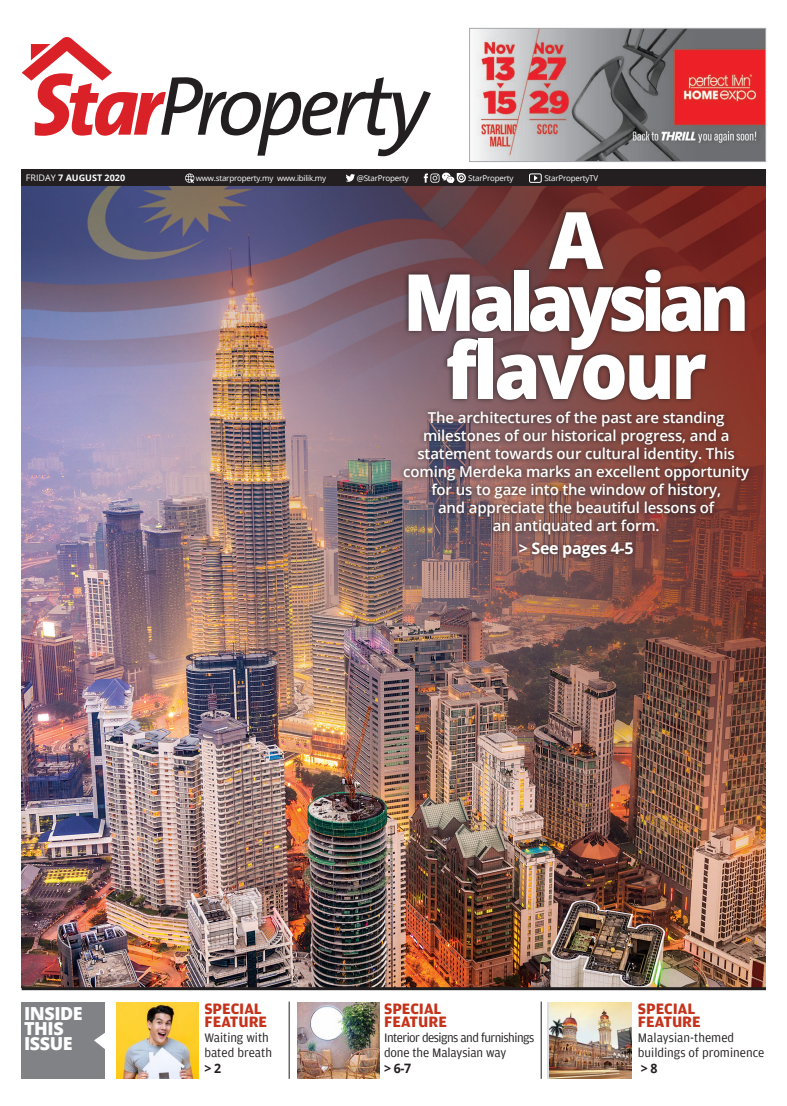
<style>
.page{position:relative;width:787px;height:1106px;background:#fff}
.page>*{position:absolute;margin:0;border:0;box-sizing:border-box;transform-origin:0 0}
.t1{font:800 79px "Open Sans";letter-spacing:-.085em;color:#fff;scale:.95 1}
.t2{font:800 79px "Open Sans";letter-spacing:-.045em;color:#fff;scale:.95 1}
.TEXT_1{font:800 17.9px "Open Sans";letter-spacing:-.025em;color:#fff}
.t3{font:700 16px "Amplitude";color:#c5321a}
.SF-OpenSansRegular20{font:700 16px "Open Sans";letter-spacing:-.02em;color:#fff}
.SF-OpenSansRegular20-2{font:600 15px/18px "Open Sans";letter-spacing:-.01em;color:#fff;text-align:center}
.t4{font:13px/15px "Amplitude";letter-spacing:-.01em;color:#231f20}
.t5{font:13px/15px "Amplitude";letter-spacing:-.04em;color:#231f20}
.t6{font:700 13px "Open Sans";color:#231f20;scale:.95 1}
.Paragraph_Style_1{font:700 9px "Open Sans";color:#fff}
.t7{font:8px "Open Sans";letter-spacing:-.025em;color:#fff}
.s1{font-weight:400}
</style>
<div class="page">
<img style="left:475px;top:30px;width:288px;height:130px">
<div style="left:469px;top:28px;width:296px;height:134px;border:1px solid #a8a9ad"></div>
<img style="left:297px;top:1002px;width:82px;height:76px">
<img style="left:116px;top:1002px;width:82px;height:76px">
<img style="left:21px;top:186px;width:744px;height:801px">
<div style="left:547px;top:1002px;width:82px;height:76px;background:#dcdddf"></div>
<div style="left:21px;top:169px;width:744px;height:17px;background:#231f20"></div>
<svg style="left:346px;top:174px;width:9px;height:8px"></svg>
<div style="left:529px;top:174px;width:12px;height:9px;border:1px solid #fff;border-radius:2px"></div>
<svg style="left:534px;top:175px;width:4px;height:6px"></svg>
<svg style="left:22px;top:37px;width:409px;height:119px"></svg>
<svg style="left:185px;top:173px;width:9px;height:10px"></svg>
<svg style="left:424px;top:173px;width:42px;height:10px"></svg>
<hr style="left:22px;top:987px;width:744px;height:3px;background:#231f20">
<div style="left:22px;top:1001px;width:83px;height:77px;background:#808285"></div>
<hr style="left:541px;top:1001px;width:1px;height:77px;background:#231f20">
<hr style="left:289px;top:1001px;width:1px;height:77px;background:#231f20">
<svg style="left:94px;top:1033px;width:11px;height:16px"></svg>
<div style="left:399px;top:207px;width:355px;height:356px;background:#231f20;opacity:.85"></div>
<img style="left:549px;top:1002px;width:82px;height:76px">
<p class="Paragraph_Style_1" style="left:26px;top:171px;width:101px"><span class="s1">FRIDAY</span> 7 AUGUST 2020</p>
<p class="t7" style="left:196px;top:173px;width:132px">www.starproperty.my www.ibilik.my</p>
<p class="t7" style="left:357px;top:173px;width:54px">@StarProperty</p>
<p class="t7" style="left:468px;top:173px;width:47px">StarProperty</p>
<p class="t7" style="left:544px;top:173px;width:55px">StarPropertyTV</p>
<p class="t1" style="left:549px;top:180px;width:59px">A</p>
<p class="t1" style="left:403px;top:242px;width:366px">Malaysian</p>
<p class="t2" style="left:445px;top:310px;width:276px">flavour</p>
<p class="SF-OpenSansRegular20-2" style="left:403px;top:408px;width:347px">The architectures of the past are standing milestones of our historical progress, and a statement towards our cultural identity. This coming Merdeka marks an excellent opportunity for us to gaze into the window of history,</p>
<p class="SF-OpenSansRegular20-2" style="left:438px;top:498px;width:278px">and appreciate the beautiful lessons of</p>
<p class="SF-OpenSansRegular20-2" style="left:492px;top:516px;width:168px">an antiquated art form.</p>
<p class="SF-OpenSansRegular20" style="left:519px;top:537px;width:116px">&gt; See pages 4-5</p>
<p class="TEXT_1" style="left:24px;top:999px;width:60px">INSIDE</p>
<p class="TEXT_1" style="left:24px;top:1014px;width:41px">THIS</p>
<p class="TEXT_1" style="left:24px;top:1029px;width:50px">ISSUE</p>
<p class="t3" style="left:204px;top:999px;width:59px">SPECIAL</p>
<p class="t3" style="left:204px;top:1012px;width:64px">FEATURE</p>
<p class="t4" style="left:204px;top:1030px;width:66px">Waiting with</p>
<p class="t4" style="left:204px;top:1045px;width:69px">bated breath</p>
<p class="t6" style="left:204px;top:1058px;width:19px">&gt; 2</p>
<p class="t3" style="left:384px;top:999px;width:59px">SPECIAL</p>
<p class="t3" style="left:384px;top:1012px;width:64px">FEATURE</p>
<p class="t5" style="left:384px;top:1030px;width:152px">Interior designs and furnishings done the Malaysian way</p>
<p class="t6" style="left:384px;top:1058px;width:30px">&gt; 6-7</p>
<p class="t3" style="left:638px;top:999px;width:59px">SPECIAL</p>
<p class="t3" style="left:638px;top:1012px;width:64px">FEATURE</p>
<p class="t4" style="left:638px;top:1030px;width:128px">Malaysian-themed buildings of prominence</p>
<p class="t6" style="left:641px;top:1058px;width:19px">&gt; 8</p>
</div>
